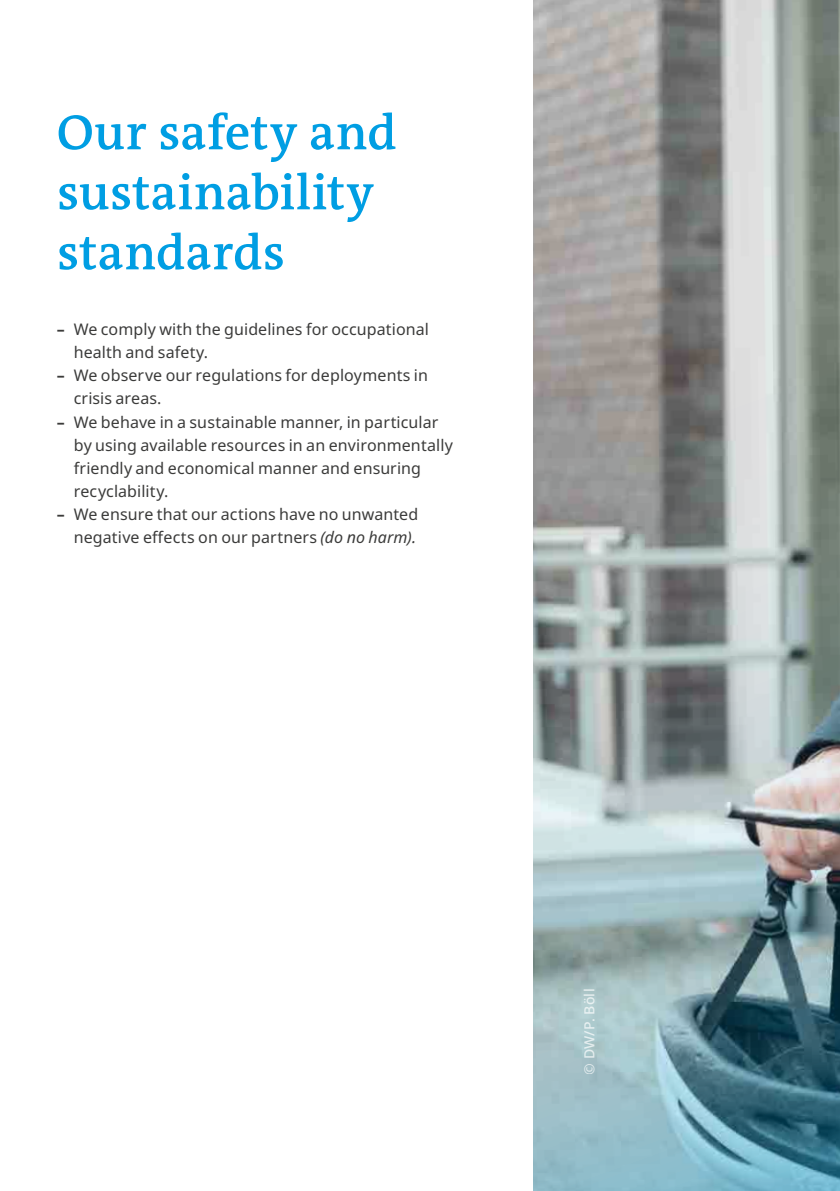
<style>
.page{position:relative;width:840px;height:1191px;background:#fff}
.page>*{position:absolute;margin:0;border:0;box-sizing:border-box;transform-origin:0 0}
.t1{font:600 50px/60px "DW The Antiqua B W6";letter-spacing:.005em;color:#009ee3}
.t2{font:16px/23.2px "Noto Sans";letter-spacing:.005em;color:#3b3b3a}
.t3{font:500 14px "Noto Sans";letter-spacing:.02em;color:#fff}
.s1{font-weight:700}
.s2{font-style:italic}
</style>
<div class="page">
<img style="left:533px;top:0;width:306px;height:1191px">
<h1 class="t1" style="left:57px;top:103px;width:341px">Our safety and sustainability standards</h1>
<p class="t2" style="left:74px;top:318px;width:356px;text-indent:-17px"><span class="s1">–</span> We comply with the guidelines for occupational health and safety.</p>
<p class="t2" style="left:74px;top:364px;width:355px;text-indent:-17px"><span class="s1">–</span> We observe our regulations for deployments in crisis areas.</p>
<p class="t2" style="left:74px;top:410px;width:380px;text-indent:-17px"><span class="s1">–</span> We behave in a sustainable manner, in particular by using available resources in an environmentally friendly and economical manner and ensuring recyclability.</p>
<p class="t2" style="left:57px;top:503px;width:363px;text-align:right"><span class="s1">–</span> We ensure that our actions have no unwanted negative effects on our partners <span class="s2">(do no harm).</span></p>
<p class="t3" style="left:579px;top:1074px;width:87px;rotate:-90deg">© DW/P. Böll</p>
</div>
